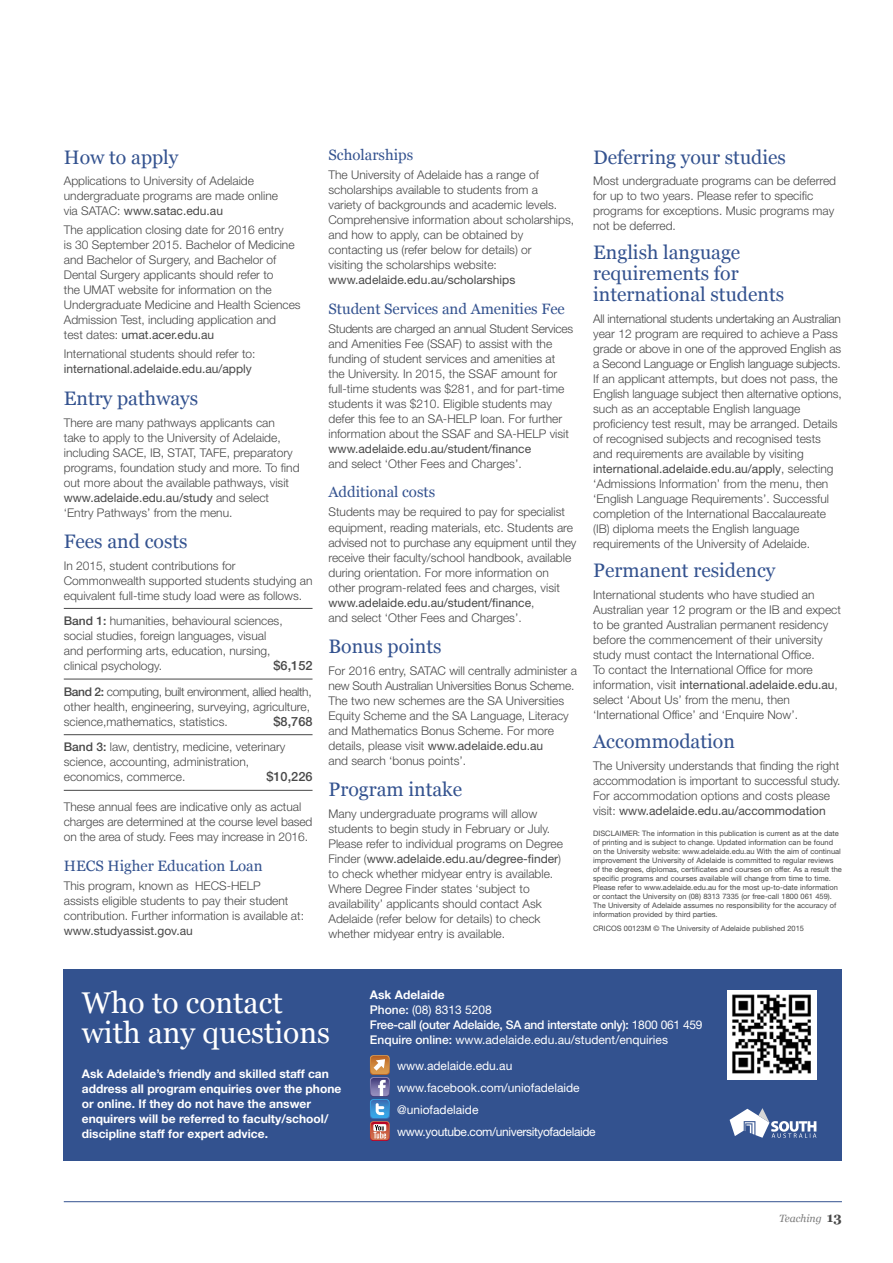
<style>
.page{position:relative;width:893px;height:1263px;background:#fff}
.page>*{position:absolute;margin:0;border:0;box-sizing:border-box;transform-origin:0 0}
.t1{font:30px/30px "Georgia";color:#fff}
.t2{font:19.5px/21px "Georgia";color:#33528f}
.t3{font:15px "Georgia";color:#33528f}
.t4{font:500 12.75px "Helvetica Neue LT Std";color:#484848}
.t5{font:300 12px/15px "Helvetica Neue LT Std";color:#484848}
.t6{font:700 12px/15px "Helvetica Neue LT Std";color:#fff}
.t7{font:500 12px/15px "Helvetica Neue LT Std";letter-spacing:-.02em;color:#fff}
.t8{font:12px "Helvetica Neue LT Std";color:#484848}
.t9{font:12px/22px "Helvetica Neue LT Std";color:#fff}
.t10{font:italic 10.5px "Georgia";color:#7c7c7c}
.t11{font:7.5px/9px "Helvetica Neue LT Std";color:#484848}
.s1{font-weight:400}
.s2{font-weight:500}
.s3{font-weight:700}
.s4{font-weight:700;font-style:normal;font-size:13.5px;color:#484848}
</style>
<div class="page">
<div style="left:64px;top:969px;width:778px;height:192px;background:#33528f"></div>
<svg style="left:730px;top:1108px;width:86px;height:30px"></svg>
<svg style="left:370px;top:1055px;width:20px;height:86px;background:#948795"></svg>
<img style="left:727px;top:990px;width:89px;height:90px">
<hr style="left:64px;top:608px;width:249px;height:1px;background:#484848">
<hr style="left:64px;top:679px;width:249px;height:1px;background:#484848">
<hr style="left:64px;top:734px;width:249px;height:1px;background:#484848">
<hr style="left:64px;top:790px;width:249px;height:1px;background:#484848">
<hr style="left:64px;top:1201px;width:778px;height:1px;background:#33528f">
<h2 class="t2" style="left:64px;top:146px;width:116px">How to apply</h2>
<p class="t5" style="left:64px;top:173px;width:216px">Applications to University of Adelaide undergraduate programs are made online via SATAC: <span class="s1">www.satac.edu.au</span></p>
<p class="t5" style="left:64px;top:222px;width:238px">The application closing date for 2016 entry<br>is 30 September 2015. Bachelor of Medicine and Bachelor of Surgery, and Bachelor of Dental Surgery applicants should refer to<br>the UMAT website for information on the Undergraduate Medicine and Health Sciences Admission Test, including application and<br>test dates: <span class="s1">umat.acer.edu.au</span></p>
<p class="t5" style="left:64px;top:346px;width:193px">International students should refer to:</p>
<p class="t8" style="left:64px;top:362px;width:190px">international.adelaide.edu.au/apply</p>
<h2 class="t2" style="left:64px;top:387px;width:136px">Entry pathways</h2>
<p class="t5" style="left:64px;top:414px;width:237px">There are many pathways applicants can take to apply to the University of Adelaide, including SACE, IB, STAT, TAFE, preparatory programs, foundation study and more. To find out more about the available pathways, visit <span class="s1">www.adelaide.edu.au/study</span> and select ‘Entry Pathways’ from the menu.</p>
<h2 class="t2" style="left:64px;top:530px;width:125px">Fees and costs</h2>
<p class="t5" style="left:64px;top:557px;width:250px">In 2015, student contributions for<br>Commonwealth supported students studying an equivalent full-time study load were as follows.</p>
<p class="t5" style="left:64px;top:613px;width:220px"><span class="s2">Band 1:</span> humanities, behavioural sciences, social studies, foreign languages, visual and performing arts, education, nursing, clinical psychology.</p>
<p class="t4" style="left:274px;top:658px;width:40px">$6,152</p>
<p class="t5" style="left:64px;top:684px;width:249px"><span class="s2">Band 2:</span> computing, built environment, allied health, other health, engineering, surveying, agriculture, science,mathematics, statistics.</p>
<p class="t4" style="left:274px;top:714px;width:40px">$8,768</p>
<p class="t5" style="left:64px;top:739px;width:223px"><span class="s2">Band 3:</span> law, dentistry, medicine, veterinary science, accounting, administration, economics, commerce.</p>
<p class="t4" style="left:266px;top:769px;width:48px">$10,226</p>
<p class="t5" style="left:64px;top:799px;width:250px">These annual fees are indicative only as actual charges are determined at the course level based on the area of study. Fees may increase in 2016.</p>
<p class="t3" style="left:64px;top:854px;width:200px">HECS Higher Education Loan</p>
<p class="t5" style="left:64px;top:878px;width:242px">This program, known as HECS-HELP<br>assists eligible students to pay their student contribution. Further information is available at:</p>
<p class="t8" style="left:64px;top:923px;width:131px">www.studyassist.gov.au</p>
<p class="t3" style="left:328px;top:144px;width:86px">Scholarships</p>
<p class="t5" style="left:328px;top:167px;width:247px">The University of Adelaide has a range of scholarships available to students from a variety of backgrounds and academic levels.<br>Comprehensive information about scholarships, and how to apply, can be obtained by contacting us (refer below for details) or<br>visiting the scholarships website:</p>
<p class="t8" style="left:328px;top:273px;width:188px">www.adelaide.edu.au/scholarships</p>
<p class="t3" style="left:328px;top:298px;width:238px">Student Services and Amenities Fee</p>
<p class="t5" style="left:328px;top:321px;width:246px">Students are charged an annual Student Services and Amenities Fee (SSAF) to assist with the funding of student services and amenities at the University. In 2015, the SSAF amount for full-time students was $281, and for part-time students it was $210. Eligible students may defer this fee to an SA-HELP loan. For further information about the SSAF and SA-HELP visit</p>
<p class="t8" style="left:328px;top:442px;width:204px">www.adelaide.edu.au/student/finance</p>
<p class="t5" style="left:328px;top:456px;width:195px">and select ‘Other Fees and Charges’.</p>
<p class="t3" style="left:328px;top:481px;width:108px">Additional costs</p>
<p class="t5" style="left:328px;top:504px;width:249px">Students may be required to pay for specialist equipment, reading materials, etc. Students are advised not to purchase any equipment until they receive their faculty/school handbook, available during orientation. For more information on other program-related fees and charges, visit <span class="s1">www.adelaide.edu.au/student/finance</span>,<br>and select ‘Other Fees and Charges’.</p>
<h2 class="t2" style="left:328px;top:635px;width:115px">Bonus points</h2>
<p class="t5" style="left:328px;top:662px;width:250px">For 2016 entry, SATAC will centrally administer a new South Australian Universities Bonus Scheme.<br>The two new schemes are the SA Universities Equity Scheme and the SA Language, Literacy and Mathematics Bonus Scheme. For more details, please visit <span class="s1">www.adelaide.edu.au<br></span>and search ‘bonus points’.</p>
<h2 class="t2" style="left:328px;top:778px;width:135px">Program intake</h2>
<p class="t5" style="left:328px;top:805px;width:236px">Many undergraduate programs will allow students to begin study in February or July.<br>Please refer to individual programs on Degree Finder (<span class="s1">www.adelaide.edu.au/degree-finder</span>) to check whether midyear entry is available.<br>Where Degree Finder states ‘subject to availability’ applicants should contact Ask Adelaide (refer below for details) to check whether midyear entry is available.</p>
<h2 class="t2" style="left:593px;top:146px;width:194px">Deferring your studies</h2>
<p class="t5" style="left:593px;top:173px;width:244px">Most undergraduate programs can be deferred for up to two years. Please refer to specifi c programs for exceptions. Music programs may not be deferred.</p>
<h2 class="t2" style="left:593px;top:241px;width:192px">English language requirements for international students</h2>
<p class="t5" style="left:593px;top:311px;width:250px">All international students undertaking an Australian year 12 program are required to achieve a Pass grade or above in one of the approved English as a Second Language or English language subjects.<br>If an applicant attempts, but does not pass, the English language subject then alternative options, such as an acceptable English language proficiency test result, may be arranged. Details of recognised subjects and recognised tests and requirements are available by visiting <span class="s1">international.adelaide.edu.au/apply</span>, selecting ‘Admissions Information’ from the menu, then ‘English Language Requirements’. Successful completion of the International Baccalaureate (IB) diploma meets the English language requirements of the University of Adelaide.</p>
<h2 class="t2" style="left:593px;top:559px;width:184px">Permanent residency</h2>
<p class="t5" style="left:593px;top:587px;width:249px">International students who have studied an Australian year 12 program or the IB and expect to be granted Australian permanent residency before the commencement of their university study must contact the International Office.<br>To contact the International Office for more information, visit <span class="s1">international.adelaide.edu.au</span>, select ‘About Us’ from the menu, then ‘International Office’ and ‘Enquire Now’.</p>
<h2 class="t2" style="left:593px;top:730px;width:143px">Accommodation</h2>
<p class="t5" style="left:593px;top:758px;width:249px">The University understands that finding the right accommodation is important to successful study.<br>For accommodation options and costs please visit: <span class="s1">www.adelaide.edu.au/accommodation</span></p>
<p class="t11" style="left:593px;top:829px;width:250px">DISCLAIMER: The information in this publication is current as at the date of printing and is subject to change. Updated information can be found on the University website: www.adelaide.edu.au With the aim of continual improvement the University of Adelaide is committed to regular reviews<br>of the degrees, diplomas, certificates and courses on offer. As a result the specific programs and courses available will change from time to time.<br>Please refer to www.adelaide.edu.au for the most up-to-date information or contact the University on (08) 8313 7335 (or free-call 1800 061 459).<br>The University of Adelaide assumes no responsibility for the accuracy of information provided by third parties.</p>
<p class="t11" style="left:593px;top:923px;width:212px">CRICOS 00123M © The University of Adelaide published 2015</p>
<h1 class="t1" style="left:82px;top:987px;width:250px">Who to contact with any questions</h1>
<p class="t6" style="left:82px;top:1066px;width:261px">Ask Adelaide’s friendly and skilled staff can address all program enquiries over the phone or online. If they do not have the answer enquirers will be referred to faculty/school/ discipline staff for expert advice.</p>
<p class="t7" style="left:370px;top:987px;width:334px"><span class="s3">Ask Adelaide<br></span>Phone: <span class="s1">(08) 8313 5208<br></span>Free-call (outer Adelaide, SA and interstate only): <span class="s1">1800 061 459<br></span>Enquire online: <span class="s1">www.adelaide.edu.au/student/enquiries</span></p>
<p class="t9" style="left:397px;top:1055px;width:200px">www.adelaide.edu.au www.facebook.com/uniofadelaide @uniofadelaide www.youtube.com/universityofadelaide</p>
<p class="t10" style="left:779px;top:1211px;width:64px">Teaching <span class="s4">13</span></p>
</div>
